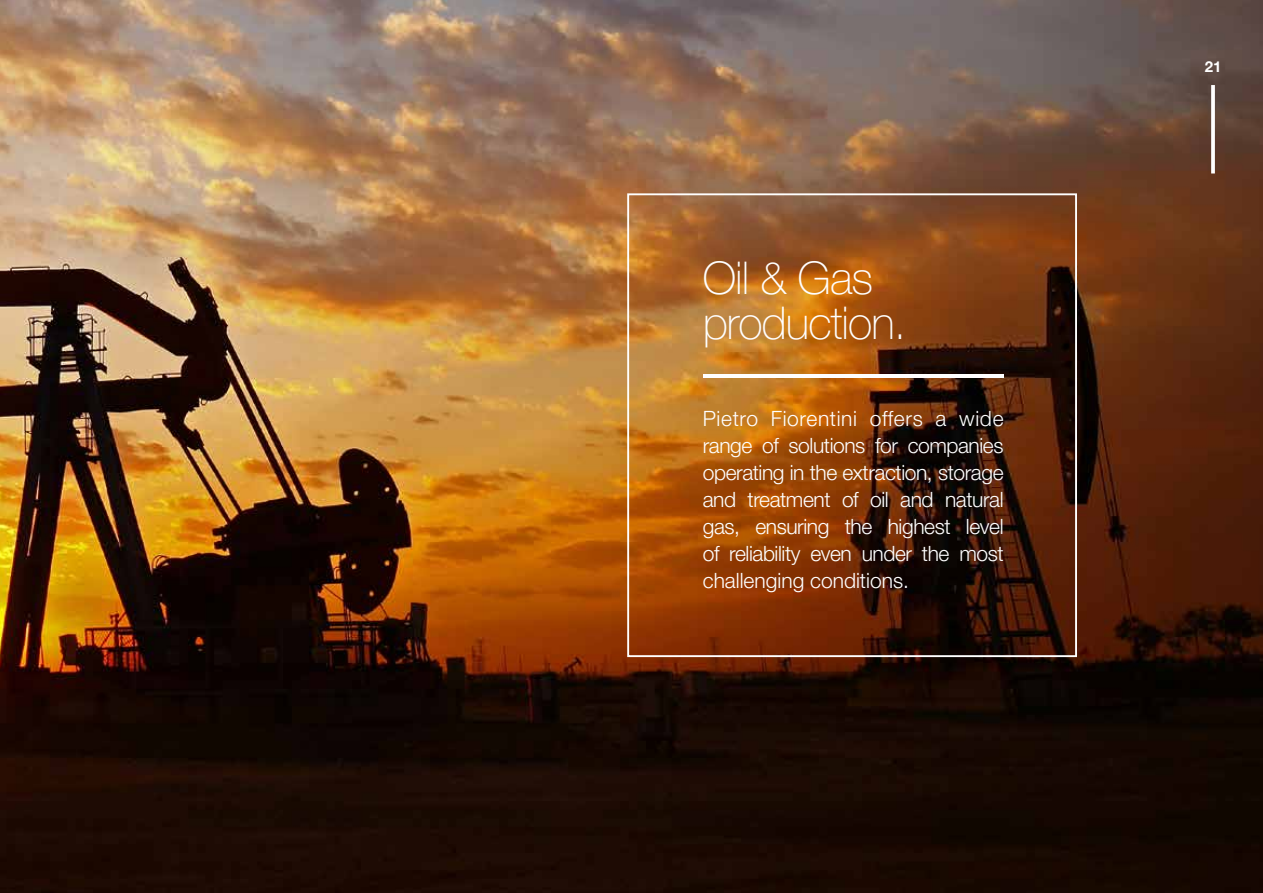
<style>
.page{position:relative;width:1263px;height:893px;background:#fff}
.page>*{position:absolute;margin:0;border:0;box-sizing:border-box;transform-origin:0 0}
.t1{font:100 45px/45px "Helvetica Neue LT Pro";letter-spacing:-.02em;color:#fff}
.t2{font:300 21px/27px "Helvetica Neue LT Pro";letter-spacing:-.02em;color:#fff;text-align:justify}
.t3{font:700 15px "Helvetica Neue LT Pro";color:#fff}
</style>
<div class="page">
<img style="left:0;top:0;width:1263px;height:893px">
<div style="left:627px;top:193px;width:450px;height:464px;border:2px solid #fff"></div>
<hr style="left:703px;top:374px;width:300px;height:4px;background:#fff">
<svg style="left:1211px;top:85px;width:4px;height:88px"></svg>
<h1 class="t1" style="left:703px;top:255px;width:205px">Oil &amp; Gas production.</h1>
<p class="t2" style="left:703px;top:405px;width:302px">Pietro Fiorentini offers a wide range of solutions for companies operating in the extraction, storage and treatment of oil and natural gas, ensuring the highest level of reliability even under the most challenging conditions.</p>
<p class="t3" style="left:1205px;top:57px;width:18px">21</p>
</div>
